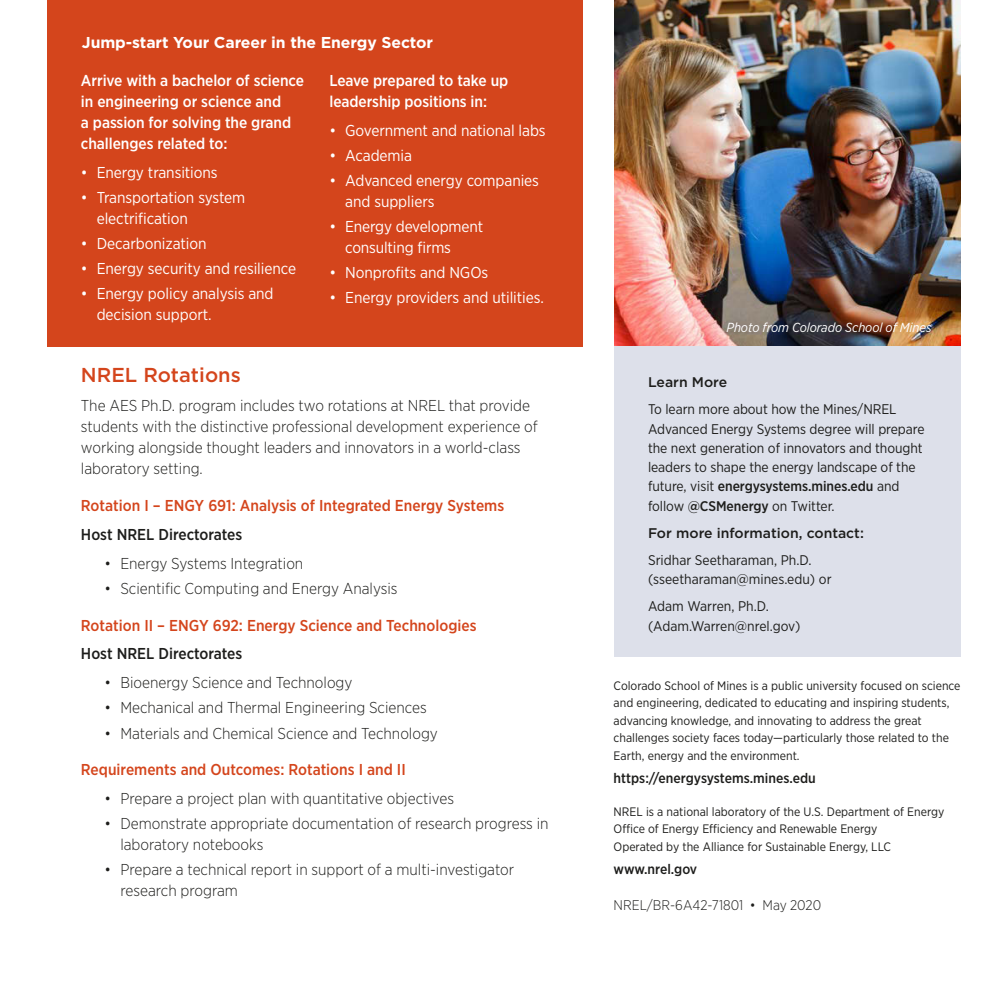
<style>
.page{position:relative;width:1008px;height:1008px;background:#fff}
.page>*{position:absolute;margin:0;border:0;box-sizing:border-box;transform-origin:0 0}
.body_copy{font:500 20.12px "Gotham";color:#d4451c}
.body_copy-2{font:300 15.75px/21px "Gotham Narrow";color:#1d1d1b}
.t1{font:15.75px/21px "Gotham Narrow";letter-spacing:-.005em;color:#fff}
.sidebar{font:500 15.75px/21px "Gotham Narrow";letter-spacing:-.005em;color:#fff}
.body_copy-3{font:500 15.75px "Gotham Narrow";color:#d4451c}
.body_copy-4{font:500 15.75px "Gotham Narrow";color:#1d1d1b}
.sidebar-2{font:700 15.75px "Gotham";letter-spacing:-.005em;color:#fff}
.body_copy-5{font:14px/19.2px "Gotham Narrow";letter-spacing:-.005em;color:#1d1d1b}
.address{font:500 14px "Gotham Narrow";color:#1d1d1b}
.body_copy-6{font:500 14px "Gotham";color:#1d1d1b}
.address-2{font:300 14px "Gotham Narrow";color:#1d1d1b}
.Captions{font:italic 13.12px "Gotham Narrow";letter-spacing:-.005em;color:#fff}
.address-3{font:12.25px/17.5px "Gotham Narrow";color:#1d1d1b}
.s1{font-weight:500}
</style>
<div class="page">
<img style="left:615px;top:0;width:346px;height:346px">
<div style="left:615px;top:346px;width:346px;height:311px;background:#dde0ea"></div>
<div style="left:47px;top:0;width:536px;height:346px;background:#d4451c"></div>
<p class="sidebar-2" style="left:82px;top:32px;width:353px">Jump-start Your Career in the Energy Sector</p>
<p class="sidebar" style="left:81px;top:70px;width:225px">Arrive with a bachelor of science in engineering or science and<br>a passion for solving the grand challenges related to:</p>
<p class="t1" style="left:81px;top:161px;width:138px">• Energy transitions</p>
<p class="t1" style="left:97px;top:186px;width:150px;text-indent:-16px">• Transportation system electrification</p>
<p class="t1" style="left:81px;top:233px;width:127px">• Decarbonization</p>
<p class="t1" style="left:81px;top:258px;width:217px">• Energy security and resilience</p>
<p class="t1" style="left:97px;top:283px;width:178px;text-indent:-16px">• Energy policy analysis and decision support.</p>
<p class="sidebar" style="left:329px;top:70px;width:180px">Leave prepared to take up leadership positions in:</p>
<p class="t1" style="left:329px;top:119px;width:218px">• Government and national labs</p>
<p class="t1" style="left:329px;top:144px;width:84px">• Academia</p>
<p class="t1" style="left:345px;top:170px;width:195px;text-indent:-16px">• Advanced energy companies and suppliers</p>
<p class="t1" style="left:345px;top:216px;width:139px;text-indent:-16px">• Energy development consulting firms</p>
<p class="t1" style="left:329px;top:262px;width:160px">• Nonprofits and NGOs</p>
<p class="t1" style="left:329px;top:287px;width:216px">• Energy providers and utilities.</p>
<p class="body_copy" style="left:81px;top:362px;width:161px">NREL Rotations</p>
<p class="body_copy-2" style="left:81px;top:395px;width:458px">The AES Ph.D. program includes two rotations at NREL that provide students with the distinctive professional development experience of working alongside thought leaders and innovators in a world-class laboratory setting.</p>
<p class="body_copy-3" style="left:81px;top:495px;width:425px">Rotation I – ENGY 691: Analysis of Integrated Energy Systems</p>
<p class="body_copy-4" style="left:81px;top:524px;width:163px">Host NREL Directorates</p>
<p class="body_copy-2" style="left:105px;top:552px;width:200px">• Energy Systems Integration</p>
<p class="body_copy-2" style="left:105px;top:577px;width:295px">• Scientific Computing and Energy Analysis</p>
<p class="body_copy-3" style="left:81px;top:615px;width:397px">Rotation II – ENGY 692: Energy Science and Technologies</p>
<p class="body_copy-4" style="left:81px;top:644px;width:163px">Host NREL Directorates</p>
<p class="body_copy-2" style="left:105px;top:672px;width:249px">• Bioenergy Science and Technology</p>
<p class="body_copy-2" style="left:105px;top:697px;width:324px">• Mechanical and Thermal Engineering Sciences</p>
<p class="body_copy-2" style="left:105px;top:722px;width:335px">• Materials and Chemical Science and Technology</p>
<p class="body_copy-3" style="left:81px;top:760px;width:326px">Requirements and Outcomes: Rotations I and II</p>
<p class="body_copy-2" style="left:105px;top:788px;width:351px">• Prepare a project plan with quantitative objectives</p>
<p class="body_copy-2" style="left:120px;top:813px;width:430px;text-indent:-16px">• Demonstrate appropriate documentation of research progress in laboratory notebooks</p>
<p class="body_copy-2" style="left:120px;top:859px;width:395px;text-indent:-16px">• Prepare a technical report in support of a multi-investigator research program</p>
<p class="Captions" style="left:727px;top:319px;width:207px">Photo from Colorado School of Mines</p>
<p class="body_copy-6" style="left:648px;top:373px;width:81px">Learn More</p>
<p class="body_copy-5" style="left:648px;top:400px;width:278px">To learn more about how the Mines/NREL Advanced Energy Systems degree will prepare the next generation of innovators and thought leaders to shape the energy landscape of the future, visit <span class="s1">energysystems.mines.edu</span> and follow <span class="s1">@CSMenergy</span> on Twitter.</p>
<p class="body_copy-6" style="left:648px;top:524px;width:217px">For more information, contact:</p>
<p class="body_copy-5" style="left:648px;top:550px;width:185px">Sridhar Seetharaman, Ph.D. (sseetharaman@mines.edu) or</p>
<p class="body_copy-5" style="left:648px;top:596px;width:154px">Adam Warren, Ph.D. (Adam.Warren@nrel.gov)</p>
<p class="address-3" style="left:614px;top:677px;width:348px">Colorado School of Mines is a public university focused on science and engineering, dedicated to educating and inspiring students, advancing knowledge, and innovating to address the great challenges society faces today—particularly those related to the Earth, energy and the environment.</p>
<p class="address" style="left:614px;top:769px;width:204px">https://energysystems.mines.edu</p>
<p class="address-3" style="left:614px;top:803px;width:332px">NREL is a national laboratory of the U.S. Department of Energy<br>Office of Energy Efficiency and Renewable Energy<br>Operated by the Alliance for Sustainable Energy, LLC</p>
<p class="address" style="left:614px;top:860px;width:85px">www.nrel.gov</p>
<p class="address-2" style="left:614px;top:897px;width:209px">NREL/BR-6A42-71801 • May 2020</p>
</div>
